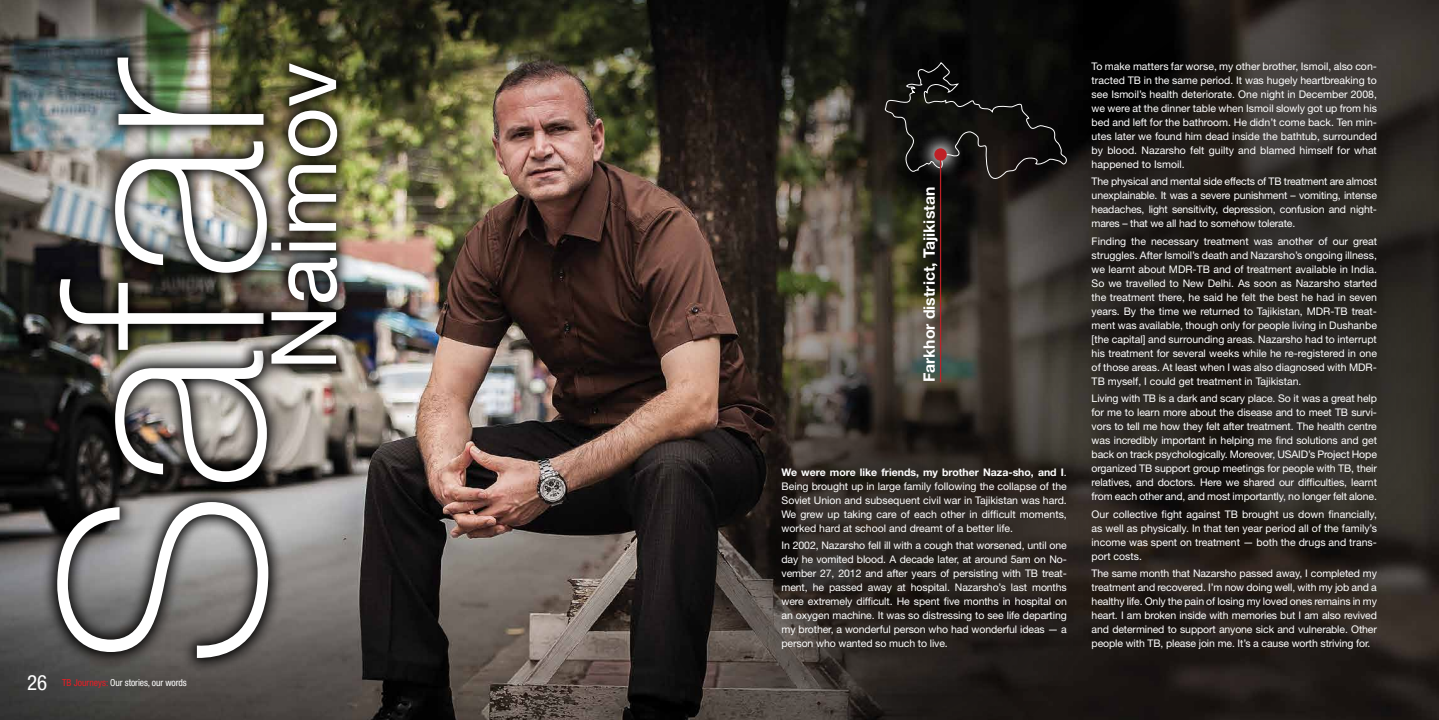
<style>
.page{position:relative;width:1439px;height:720px;background:#fff}
.page>*{position:absolute;margin:0;border:0;box-sizing:border-box;transform-origin:0 0}
.t1{font:100 282.1px "Helvetica Neue LT Std";color:#fff}
.t2{font:90.48px "Helvetica Neue LT Std";color:#fff}
.t3{font:700 15.75px "Helvetica Neue LT Std";color:#fff}
.t4{font:10.5px/14px "Helvetica Neue LT Std";letter-spacing:-.01em;color:#fff;text-align:justify}
.t5{font:condensed 9.62px "Helvetica Neue LT Std";letter-spacing:-.01em;color:#fff}
.s1{font-size:21px}
.s2{color:#ed1d24}
.s3{font-weight:700}
</style>
<div class="page">
<img style="left:0;top:0;width:1439px;height:719px">
<svg style="left:651px;top:324px;width:451px;height:395px;background:#352d29"></svg>
<svg style="left:1043px;top:12px;width:396px;height:598px;background:#282420"></svg>
<img style="left:41px;top:41px;width:243px;height:632px">
<img style="left:256px;top:48px;width:96px;height:330px">
<svg style="left:884px;top:61px;width:184px;height:131px;background:#171513"></svg>
<svg style="left:916px;top:130px;width:48px;height:48px;background:#292828"></svg>
<div style="left:934px;top:148px;width:12px;height:13px;background:#bf2026;border-radius:50%"></div>
<hr style="left:940px;top:155px;width:1px;height:227px;background:#bf2026">
<h1 class="t1" style="left:2px;top:668px;width:612px;rotate:-90deg">Safar</h1>
<h2 class="t2" style="left:250px;top:370px;width:310px;rotate:-90deg">Naimov</h2>
<p class="t5" style="left:27px;top:677px;width:161px"><span class="s1">26</span> <span class="s2">TB Journeys:</span> Our stories, our words</p>
<h3 class="t3" style="left:919px;top:382px;width:197px;rotate:-90deg">Farkhor district, Tajikistan</h3>
<p class="t4" style="left:781px;top:465px;width:287px"><span class="s3">We were more like friends, my brother Naza-sho, and I</span>.<br>Being brought up in large family following the collapse of the Soviet Union and subsequent civil war in Tajikistan was hard.<br>We grew up taking care of each other in difficult moments, worked hard at school and dreamt of a better life.</p>
<p class="t4" style="left:781px;top:538px;width:287px">In 2002, Nazarsho fell ill with a cough that worsened, until one day he vomited blood. A decade later, at around 5am on No&shy;vember 27, 2012 and after years of persisting with TB treat&shy;ment, he passed away at hospital. Nazarsho’s last months were extremely difficult. He spent five months in hospital on an oxygen machine. It was so distressing to see life departing my brother, a wonderful person who had wonderful ideas — a</p>
<p class="t4" style="left:781px;top:636px;width:168px">person who wanted so much to live.</p>
<p class="t4" style="left:1091px;top:59px;width:287px">To make matters far worse, my other brother, Ismoil, also con&shy;tracted TB in the same period. It was hugely heartbreaking to see Ismoil’s health deteriorate. One night in December 2008, we were at the dinner table when Ismoil slowly got up from his bed and left for the bathroom. He didn’t come back. Ten min&shy;utes later we found him dead inside the bathtub, surrounded by blood. Nazarsho felt guilty and blamed himself for what happened to Ismoil.</p>
<p class="t4" style="left:1091px;top:174px;width:287px">The physical and mental side effects of TB treatment are almost unexplainable. It was a severe punishment – vomiting, intense headaches, light sensitivity, depression, confusion and night&shy;mares – that we all had to somehow tolerate.</p>
<p class="t4" style="left:1091px;top:234px;width:287px">Finding the necessary treatment was another of our great struggles. After Ismoil’s death and Nazarsho’s ongoing illness, we learnt about MDR-TB and of treatment available in India.<br>So we travelled to New Delhi. As soon as Nazarsho started the treatment there, he said he felt the best he had in seven years. By the time we returned to Tajikistan, MDR-TB treat&shy;ment was available, though only for people living in Dushanbe [the capital] and surrounding areas. Nazarsho had to interrupt his treatment for several weeks while he re-registered in one of those areas. At least when I was also diagnosed with MDR-TB myself, I could get treatment in Tajikistan.</p>
<p class="t4" style="left:1091px;top:391px;width:287px">Living with TB is a dark and scary place. So it was a great help for me to learn more about the disease and to meet TB survi&shy;vors to tell me how they felt after treatment. The health centre was incredibly important in helping me find solutions and get back on track psychologically. Moreover, USAID’s Project Hope organized TB support group meetings for people with TB, their relatives, and doctors. Here we shared our difficulties, learnt from each other and, and most importantly, no longer felt alone.</p>
<p class="t4" style="left:1091px;top:506px;width:287px">Our collective fight against TB brought us down financially, as well as physically. In that ten year period all of the family’s income was spent on treatment — both the drugs and trans&shy;port costs.</p>
<p class="t4" style="left:1091px;top:566px;width:287px">The same month that Nazarsho passed away, I completed my treatment and recovered. I’m now doing well, with my job and a healthy life. Only the pain of losing my loved ones remains in my heart. I am broken inside with memories but I am also revived and determined to support anyone sick and vulnerable. Other people with TB, please join me. It’s a cause worth striving for.</p>
</div>
